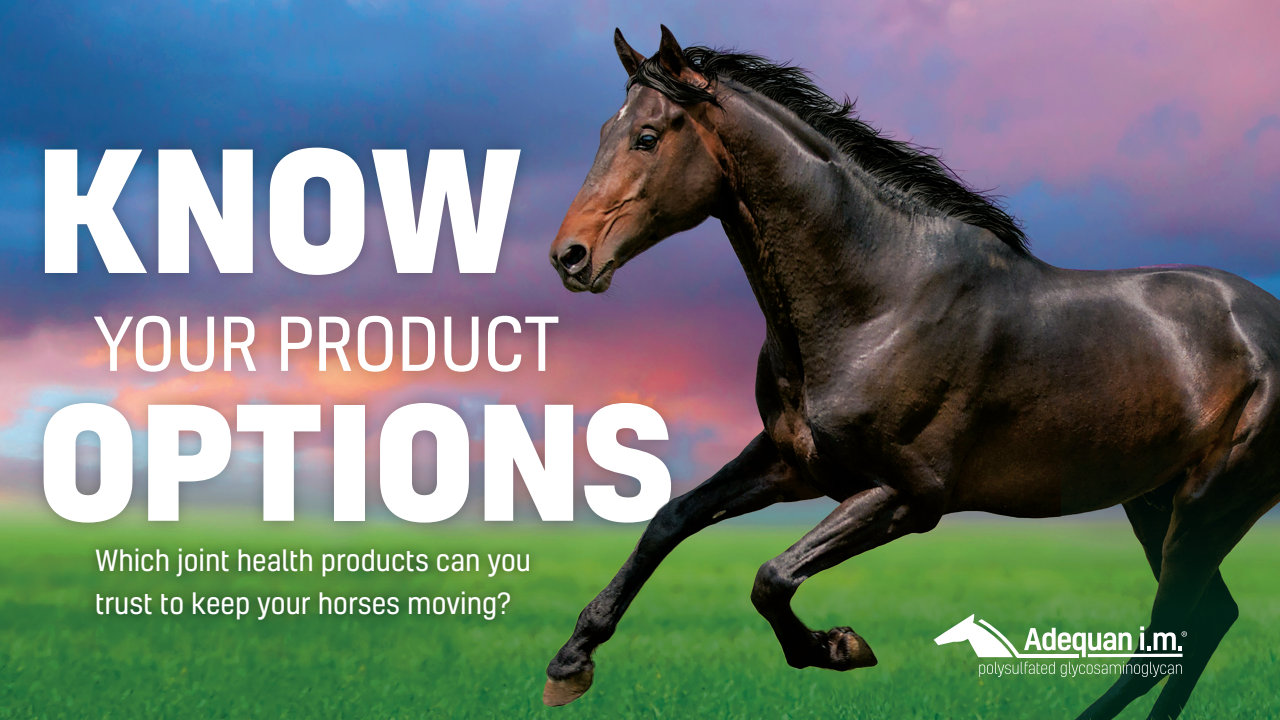
<style>
.page{position:relative;width:1280px;height:720px;background:#fff}
.page>*{position:absolute;margin:0;border:0;box-sizing:border-box;transform-origin:0 0}
.t1{font:800 162px "Kelson";color:#fff}
.t2{font:800 152.2px "Kelson";color:#fff}
.t3{font:71.2px "Kelson";color:#fff}
.t4{font:28.1px/43.3px "Kelson";color:#fff}
</style>
<div class="page">
<img style="left:0;top:0;width:1280px;height:387px">
<svg style="left:0;top:387px;width:1280px;height:333px"></svg>
<svg style="left:1060px;top:613px;width:127px;height:64px"></svg>
<div style="left:29px;top:132px;width:506px;height:159px;background:#000;opacity:.28"></div>
<div style="left:28px;top:387px;width:659px;height:152px;background:#000;opacity:.28"></div>
<div style="left:80px;top:300px;width:494px;height:88px;background:#000;opacity:.28"></div>
<div style="left:85px;top:538px;width:456px;height:93px;background:#000;opacity:.61"></div>
<img style="left:473px;top:10px;width:587px;height:710px">
<h1 class="t1" style="left:36px;top:95px;width:489px">KNOW</h1>
<h3 class="t3" style="left:93px;top:297px;width:469px">YOUR PRODUCT</h3>
<h2 class="t2" style="left:36px;top:353px;width:639px">OPTIONS</h2>
<p class="t4" style="left:95px;top:538px;width:438px">Which joint health products can you trust to keep your horses moving?</p>
</div>
